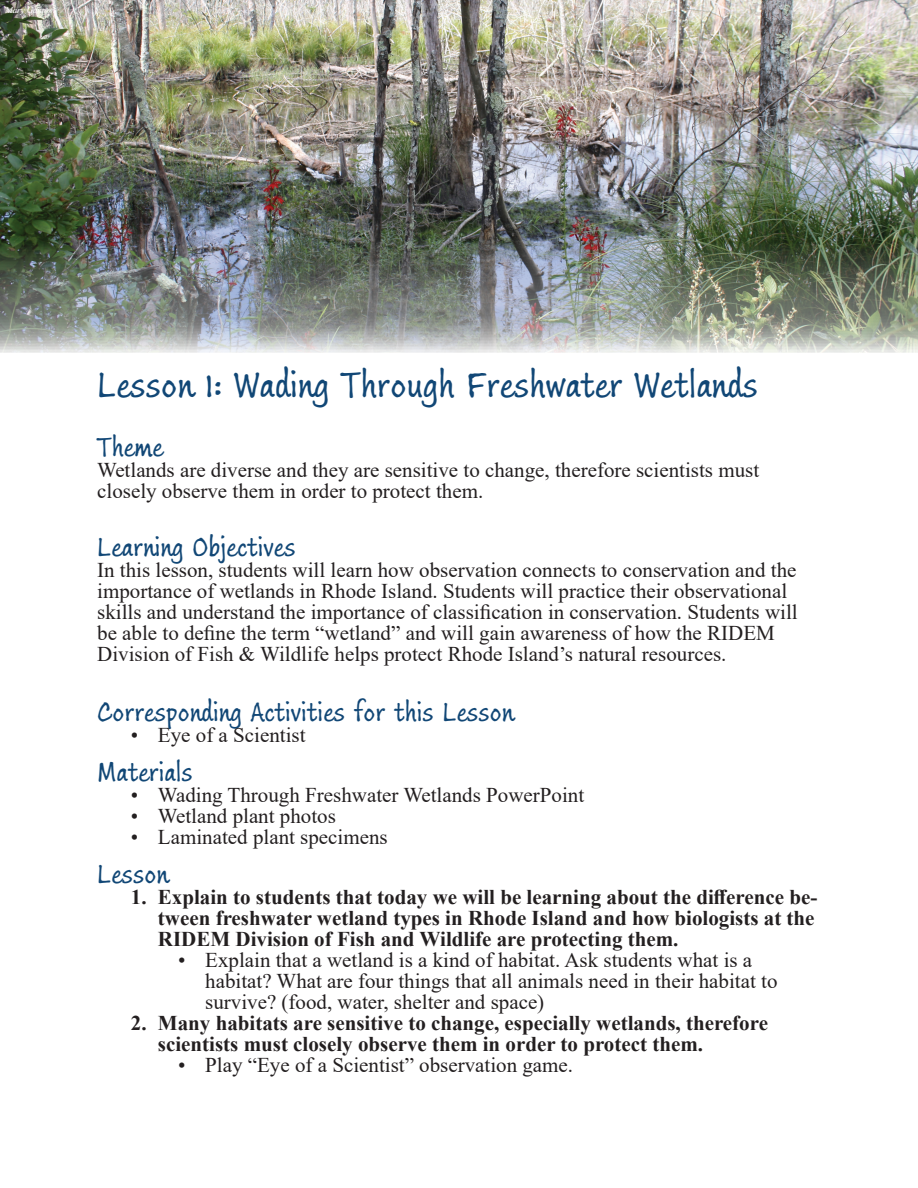
<style>
.page{position:relative;width:918px;height:1188px;background:#fff}
.page>*{position:absolute;margin:0;border:0;box-sizing:border-box;transform-origin:0 0}
.t1{font:40.5px "Ink Journal";color:#114776}
.t2{font:30px "Ink Journal";color:#114776}
.t3{font:21px/21px "Times New Roman";color:#231f20}
.t4{font:700 21px/21px "Times New Roman";color:#231f20}
.t5{font:italic 9px "Times New Roman";color:#fff}
</style>
<div class="page">
<img style="left:0;top:0;width:918px;height:352px">
<p class="t5" style="left:5px;top:5px;width:51px;rotate:-1deg">Mary Gannon</p>
<h1 class="t1" style="left:97px;top:360px;width:662px">Lesson 1: Wading Through Freshwater Wetlands</h1>
<h2 class="t2" style="left:97px;top:428px;width:67px">Theme</h2>
<p class="t3" style="left:97px;top:459px;width:663px">Wetlands are diverse and they are sensitive to change, therefore scientists must closely observe them in order to protect them.</p>
<h2 class="t2" style="left:97px;top:529px;width:200px">Learning Objectives</h2>
<p class="t3" style="left:97px;top:559px;width:702px">In this lesson, students will learn how observation connects to conservation and the importance of wetlands in Rhode Island. Students will practice their observational skills and understand the importance of classification in conservation. Students will be able to define the term “wetland” and will gain awareness of how the RIDEM Division of Fish &amp; Wildlife helps protect Rhode Island’s natural resources.</p>
<h2 class="t2" style="left:97px;top:694px;width:418px">Corresponding Activities for this Lesson</h2>
<p class="t3" style="left:131px;top:724px;width:176px">• Eye of a Scientist</p>
<h2 class="t2" style="left:97px;top:754px;width:97px">Materials</h2>
<p class="t3" style="left:131px;top:784px;width:455px">• Wading Through Freshwater Wetlands PowerPoint</p>
<p class="t3" style="left:131px;top:805px;width:206px">• Wetland plant photos</p>
<p class="t3" style="left:131px;top:826px;width:258px">• Laminated plant specimens</p>
<h2 class="t2" style="left:97px;top:856px;width:73px">Lesson</h2>
<p class="t4" style="left:158px;top:886px;width:661px;text-indent:-27px">1. Explain to students that today we will be learning about the difference be&shy;tween freshwater wetland types in Rhode Island and how biologists at the<br>RIDEM Division of Fish and Wildlife are protecting them.</p>
<p class="t3" style="left:205px;top:949px;width:574px;text-indent:-27px">• Explain that a wetland is a kind of habitat. Ask students what is a habitat? What are four things that all animals need in their habitat to survive? (food, water, shelter and space)</p>
<p class="t4" style="left:158px;top:1012px;width:612px;text-indent:-27px">2. Many habitats are sensitive to change, especially wetlands, therefore scientists must closely observe them in order to protect them.</p>
<p class="t3" style="left:178px;top:1054px;width:397px">• Play “Eye of a Scientist” observation game.</p>
</div>
